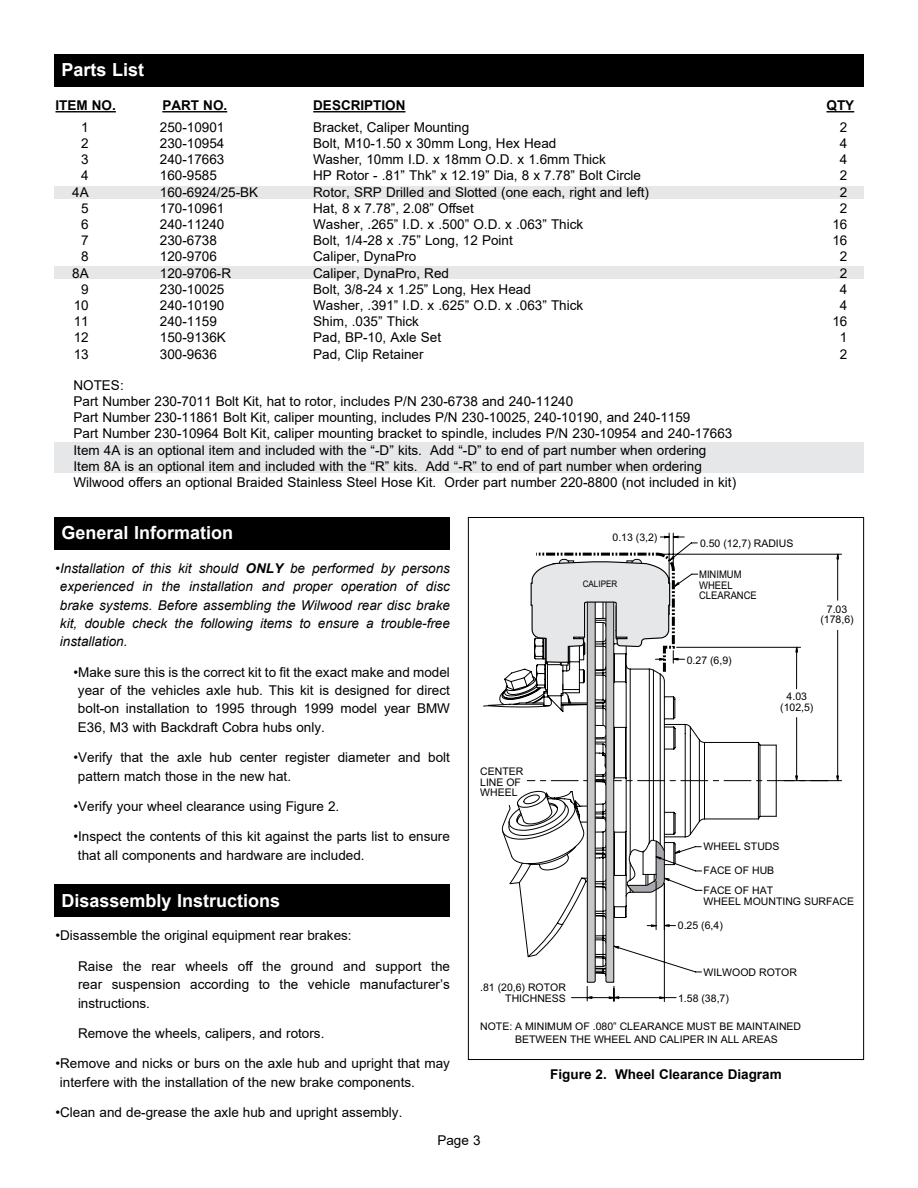
<style>
.page{position:relative;width:918px;height:1188px;background:#fff}
.page>*{position:absolute;margin:0;border:0;box-sizing:border-box;transform-origin:0 0}
.t1{font:700 18px "Arial";color:#fff}
.t2{font:13.5px/16.2px "Arial";color:#000}
.t3{font:italic 13.5px/18.3px "Arial";color:#000;text-align:justify}
.t4{font:700 13.5px "Arial";color:#000}
.t5{font:10.5px/10.5px "Arial";color:#000}
.t6{font:10.5px/10.5px "Arial";color:#000;scale:.9 1}
.t7{font:9px "Arial";color:#000;scale:.9 1}
.s1{font-style:normal}
.s2{font-weight:700}
</style>
<div class="page">
<div style="left:54px;top:54px;width:810px;height:32px;background:#000"></div>
<div style="left:54px;top:442px;width:810px;height:30px;background:#e6e7e8"></div>
<div style="left:54px;top:186px;width:810px;height:12px;background:#e6e7e8"></div>
<div style="left:54px;top:266px;width:810px;height:13px;background:#e6e7e8"></div>
<hr style="left:56px;top:111px;width:60px;height:1px;background:#000">
<hr style="left:162px;top:111px;width:65px;height:1px;background:#000">
<hr style="left:313px;top:111px;width:93px;height:1px;background:#000">
<svg style="left:826px;top:111px;width:28px;height:1px"></svg>
<div style="left:54px;top:517px;width:396px;height:33px;background:#000"></div>
<div style="left:54px;top:885px;width:396px;height:32px;background:#000"></div>
<svg style="left:571px;top:983px;width:106px;height:19px"></svg>
<svg style="left:660px;top:532px;width:182px;height:249px"></svg>
<svg style="left:659px;top:996px;width:6px;height:3px"></svg>
<svg style="left:609px;top:996px;width:10px;height:3px"></svg>
<svg style="left:586px;top:996px;width:7px;height:3px"></svg>
<svg style="left:664px;top:535px;width:15px;height:4px"></svg>
<svg style="left:836px;top:553px;width:3px;height:7px"></svg>
<svg style="left:836px;top:775px;width:3px;height:7px"></svg>
<svg style="left:499px;top:675px;width:9px;height:173px"></svg>
<svg style="left:508px;top:551px;width:320px;height:432px"></svg>
<h1 class="t1" style="left:62px;top:57px;width:84px">Parts List</h1>
<p class="t4" style="left:56px;top:96px;width:62px">ITEM NO.</p>
<p class="t4" style="left:162px;top:96px;width:66px">PART NO.</p>
<p class="t4" style="left:313px;top:96px;width:94px">DESCRIPTION</p>
<p class="t4" style="left:826px;top:96px;width:29px">QTY</p>
<p class="t2" style="left:160px;top:119px;width:100px">250-10901<br>230-10954<br>240-17663<br>160-9585<br>160-6924/25-BK<br>170-10961<br>240-11240<br>230-6738<br>120-9706<br>120-9706-R<br>230-10025<br>240-10190<br>240-1159<br>150-9136K<br>300-9636</p>
<p class="t2" style="left:313px;top:119px;width:337px">Bracket, Caliper Mounting<br>Bolt, M10-1.50 x 30mm Long, Hex Head<br>Washer, 10mm I.D. x 18mm O.D. x 1.6mm Thick<br>HP Rotor - .81” Thk” x 12.19” Dia, 8 x 7.78” Bolt Circle<br>Rotor, SRP Drilled and Slotted (one each, right and left)<br>Hat, 8 x 7.78”, 2.08” Offset<br>Washer, .265” I.D. x .500” O.D. x .063” Thick<br>Bolt, 1/4-28 x .75” Long, 12 Point<br>Caliper, DynaPro<br>Caliper, DynaPro, Red<br>Bolt, 3/8-24 x 1.25” Long, Hex Head<br>Washer, .391” I.D. x .625” O.D. x .063” Thick<br>Shim, .035” Thick<br>Pad, BP-10, Axle Set<br>Pad, Clip Retainer</p>
<p class="t2" style="left:72px;top:119px;width:18px;text-align:right">1<br>2<br>3<br>4<br>4A<br>5<br>6<br>7<br>8<br>8A<br>9<br>10<br>11<br>12<br>13</p>
<p class="t2" style="left:832px;top:119px;width:17px;text-align:center">2<br>4<br>4<br>2<br>2<br>2<br>16<br>16<br>2<br>2<br>4<br>4<br>16<br>1<br>2</p>
<p class="t2" style="left:73px;top:377px;width:664px">NOTES:<br>Part Number 230-7011 Bolt Kit, hat to rotor, includes P/N 230-6738 and 240-11240<br>Part Number 230-11861 Bolt Kit, caliper mounting, includes P/N 230-10025, 240-10190, and 240-1159<br>Part Number 230-10964 Bolt Kit, caliper mounting bracket to spindle, includes P/N 230-10954 and 240-17663<br>Item 4A is an optional item and included with the “-D” kits. Add “-D” to end of part number when ordering<br>Item 8A is an optional item and included with the “R” kits. Add “-R” to end of part number when ordering Wilwood offers an optional Braided Stainless Steel Hose Kit. Order part number 220-8800 (not included in kit)</p>
<h1 class="t1" style="left:62px;top:520px;width:173px">General Information</h1>
<p class="t3" style="left:60px;top:559px;width:392px;text-indent:-4px"><span class="s1">•</span>Installation of this kit should <span class="s2">ONLY</span> be performed by persons experienced in the installation and proper operation of disc brake systems. Before assembling the Wilwood rear disc brake kit, double check the following items to ensure a trouble-free installation.</p>
<p class="t2" style="left:78px;top:663px;width:374px;line-height:18.3px;text-align:justify;text-indent:-4px">•Make sure this is the correct kit to fit the exact make and model year of the vehicles axle hub. This kit is designed for direct bolt-on installation to 1995 through 1999 model year BMW E36, M3 with Backdraft Cobra hubs only.</p>
<p class="t2" style="left:78px;top:748px;width:374px;line-height:18.3px;text-indent:-4px">•Verify that the axle hub center register diameter and bolt pattern match those in the new hat.</p>
<p class="t2" style="left:73px;top:798px;width:267px">•Verify your wheel clearance using Figure 2.</p>
<p class="t2" style="left:78px;top:827px;width:373px;line-height:18.3px;text-indent:-4px">•Inspect the contents of this kit against the parts list to ensure that all components and hardware are included.</p>
<h1 class="t1" style="left:62px;top:888px;width:220px">Disassembly Instructions</h1>
<p class="t2" style="left:55px;top:928px;width:298px">•Disassemble the original equipment rear brakes:</p>
<p class="t2" style="left:78px;top:957px;width:374px;line-height:18.3px;text-align:justify">Raise the rear wheels off the ground and support the rear suspension according to the vehicle manufacturer’s instructions.</p>
<p class="t2" style="left:78px;top:1025px;width:248px">Remove the wheels, calipers, and rotors.</p>
<p class="t2" style="left:60px;top:1054px;width:392px;line-height:18.3px;text-indent:-4px">•Remove and nicks or burs on the axle hub and upright that may interfere with the installation of the new brake components.</p>
<p class="t2" style="left:55px;top:1104px;width:348px">•Clean and de-grease the axle hub and upright assembly.</p>
<p class="t5" style="left:613px;top:532px;width:46px">0.13 (3,2)</p>
<p class="t7" style="left:583px;top:577px;width:40px">CALIPER</p>
<p class="t5" style="left:700px;top:538px;width:95px">0.50 (12,7) RADIUS</p>
<p class="t6" style="left:699px;top:569px;width:66px">MINIMUM<br>WHEEL<br>CLEARANCE</p>
<p class="t5" style="left:820px;top:604px;width:35px;text-align:center">7.03 (178,6)</p>
<p class="t5" style="left:687px;top:655px;width:46px">0.27 (6,9)</p>
<p class="t5" style="left:780px;top:691px;width:35px;text-align:center">4.03 (102,5)</p>
<p class="t5" style="left:480px;top:767px;width:45px">CENTER<br>LINE OF<br>WHEEL</p>
<p class="t5" style="left:480px;top:982px;width:87px;text-align:right">.81 (20,6) ROTOR<br>THICHNESS</p>
<p class="t5" style="left:704px;top:842px;width:77px">WHEEL STUDS</p>
<p class="t5" style="left:704px;top:865px;width:72px">FACE OF HUB</p>
<p class="t5" style="left:704px;top:885px;width:152px">FACE OF HAT<br>WHEEL MOUNTING SURFACE</p>
<p class="t5" style="left:678px;top:920px;width:46px">0.25 (6,4)</p>
<p class="t5" style="left:704px;top:967px;width:95px">WILWOOD ROTOR</p>
<p class="t5" style="left:678px;top:993px;width:52px">1.58 (38,7)</p>
<p class="t5" style="left:515px;top:1020px;width:287px;line-height:12.6px;text-indent:-35px">NOTE: A MINIMUM OF .080” CLEARANCE MUST BE MAINTAINED<br>BETWEEN THE WHEEL AND CALIPER IN ALL AREAS</p>
<p class="t4" style="left:550px;top:1064px;width:233px">Figure 2. Wheel Clearance Diagram</p>
<p class="t2" style="left:437px;top:1132px;width:45px">Page 3</p>
</div>
